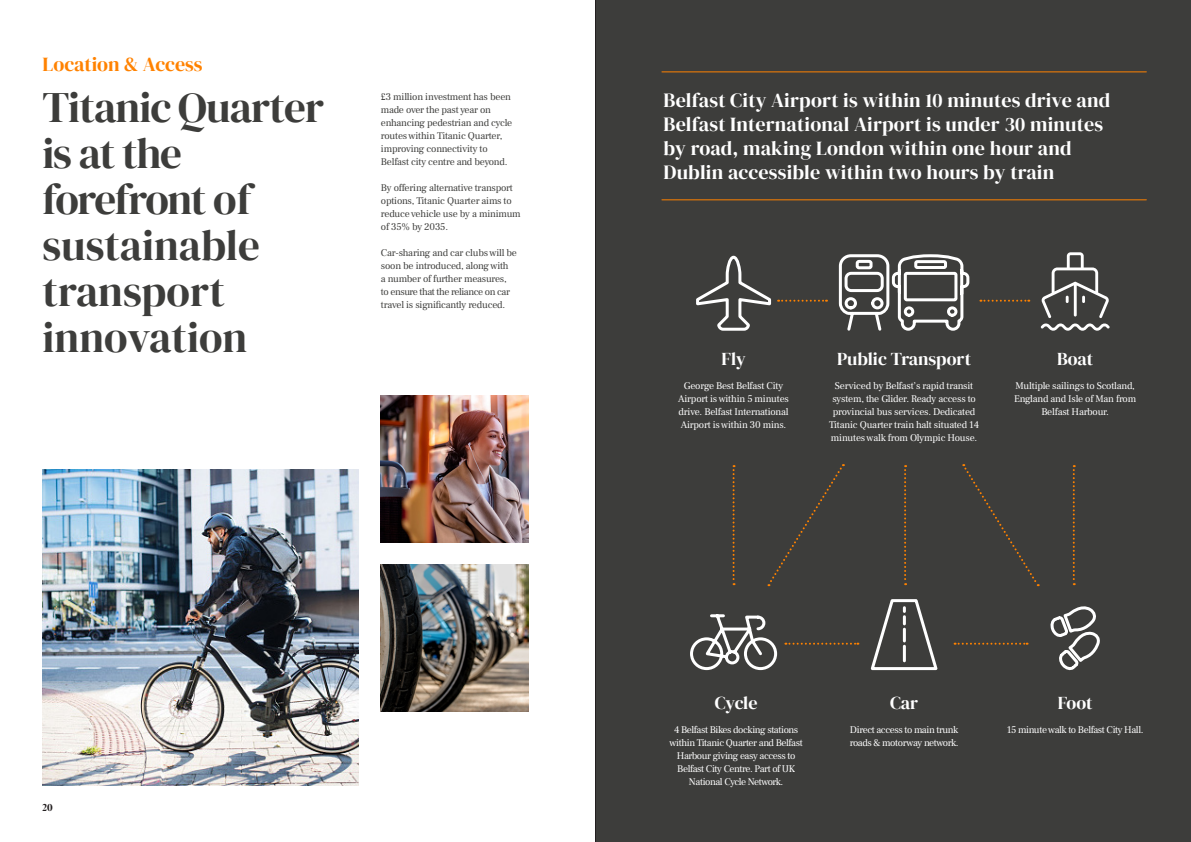
<style>
.page{position:relative;width:1191px;height:842px;background:#fff}
.page>*{position:absolute;margin:0;border:0;box-sizing:border-box;transform-origin:0 0}
.t1{font:43px/46px "DM Serif Display";letter-spacing:-.01em;color:#3d3d3b}
.t2{font:20px/24px "DM Serif Display";letter-spacing:.01em;color:#fff}
.t3{font:20px "DM Serif Display";color:#ff8200}
.t4{font:18px "DM Serif Display";color:#fff}
.t5{font:10px/13px "Frank Ruhl Libre";letter-spacing:-.02em;color:#3d3d3b}
.t6{font:10px/13px "Frank Ruhl Libre";letter-spacing:-.02em;color:#fff;text-align:center}
.t7{font:10px/13px "Frank Ruhl Libre";letter-spacing:-.04em;color:#fff;text-align:center}
.t8{font:10px "Ivar Nostalgi Large";color:#231f20}
</style>
<div class="page">
<img style="left:43px;top:470px;width:315px;height:315px">
<img style="left:381px;top:396px;width:147px;height:147px">
<img style="left:381px;top:564px;width:147px;height:147px">
<div style="left:595px;top:0;width:596px;height:842px;background:#3d3d3b"></div>
<svg style="left:1040px;top:252px;width:69px;height:79px"></svg>
<svg style="left:690px;top:614px;width:88px;height:57px"></svg>
<svg style="left:870px;top:599px;width:68px;height:72px"></svg>
<svg style="left:1051px;top:606px;width:49px;height:65px"></svg>
<svg style="left:696px;top:255px;width:131px;height:76px"></svg>
<svg style="left:785px;top:643px;width:73px;height:2px"></svg>
<svg style="left:732px;top:465px;width:2px;height:120px"></svg>
<svg style="left:904px;top:465px;width:2px;height:120px"></svg>
<svg style="left:1072px;top:465px;width:2px;height:120px"></svg>
<svg style="left:767px;top:464px;width:77px;height:122px"></svg>
<svg style="left:962px;top:464px;width:77px;height:122px"></svg>
<svg style="left:954px;top:643px;width:73px;height:2px"></svg>
<svg style="left:980px;top:300px;width:49px;height:2px"></svg>
<svg style="left:838px;top:254px;width:132px;height:77px"></svg>
<hr style="left:662px;top:71px;width:484px;height:1px;background:#ff8200">
<hr style="left:662px;top:199px;width:484px;height:1px;background:#ff8200">
<hr style="left:595px;top:0;width:1px;height:842px;background:#231f20">
<h2 class="t3" style="left:43px;top:52px;width:162px">Location &amp; Access</h2>
<h1 class="t1" style="left:43px;top:85px;width:283px">Titanic Quarter is at the forefront of sustainable transport innovation</h1>
<p class="t5" style="left:381px;top:90px;width:133px">£3 million investment has been made over the past year on enhancing pedestrian and cycle routes within Titanic Quarter, improving connectivity to<br>Belfast city centre and beyond.</p>
<p class="t5" style="left:381px;top:181px;width:141px">By offering alternative transport options, Titanic Quarter aims to reduce vehicle use by a minimum of 35% by 2035.</p>
<p class="t5" style="left:381px;top:246px;width:138px">Car-sharing and car clubs will be soon be introduced, along with<br>a number of further measures, to ensure that the reliance on car travel is significantly reduced.</p>
<p class="t8" style="left:43px;top:802px;width:12px">20</p>
<h2 class="t2" style="left:663px;top:88px;width:448px">Belfast City Airport is within 10 minutes drive and Belfast International Airport is under 30 minutes by road, making London within one hour and Dublin accessible within two hours by train</h2>
<h3 class="t4" style="left:721px;top:348px;width:26px">Fly</h3>
<p class="t6" style="left:678px;top:379px;width:112px">George Best Belfast City<br>Airport is within 5 minutes drive. Belfast International<br>Airport is within 30 mins.</p>
<h3 class="t4" style="left:837px;top:348px;width:136px">Public Transport</h3>
<p class="t6" style="left:829px;top:379px;width:151px">Serviced by Belfast’s rapid transit system, the Glider. Ready access to provincial bus services. Dedicated Titanic Quarter train halt situated 14 minutes walk from Olympic House.</p>
<h3 class="t4" style="left:1057px;top:348px;width:38px">Boat</h3>
<p class="t6" style="left:1014px;top:379px;width:124px">Multiple sailings to Scotland,<br>England and Isle of Man from<br>Belfast Harbour.</p>
<h3 class="t4" style="left:715px;top:692px;width:44px">Cycle</h3>
<p class="t7" style="left:669px;top:723px;width:135px">4 Belfast Bikes docking stations within Titanic Quarter and Belfast<br>Harbour giving easy access to<br>Belfast City Centre. Part of UK<br>National Cycle Network.</p>
<h3 class="t4" style="left:890px;top:692px;width:30px">Car</h3>
<p class="t7" style="left:849px;top:723px;width:110px;text-align:left">Direct access to main trunk roads &amp; motorway network.</p>
<h3 class="t4" style="left:1057px;top:692px;width:36px">Foot</h3>
<p class="t7" style="left:1006px;top:723px;width:138px">15 minute walk to Belfast City Hall.</p>
</div>
